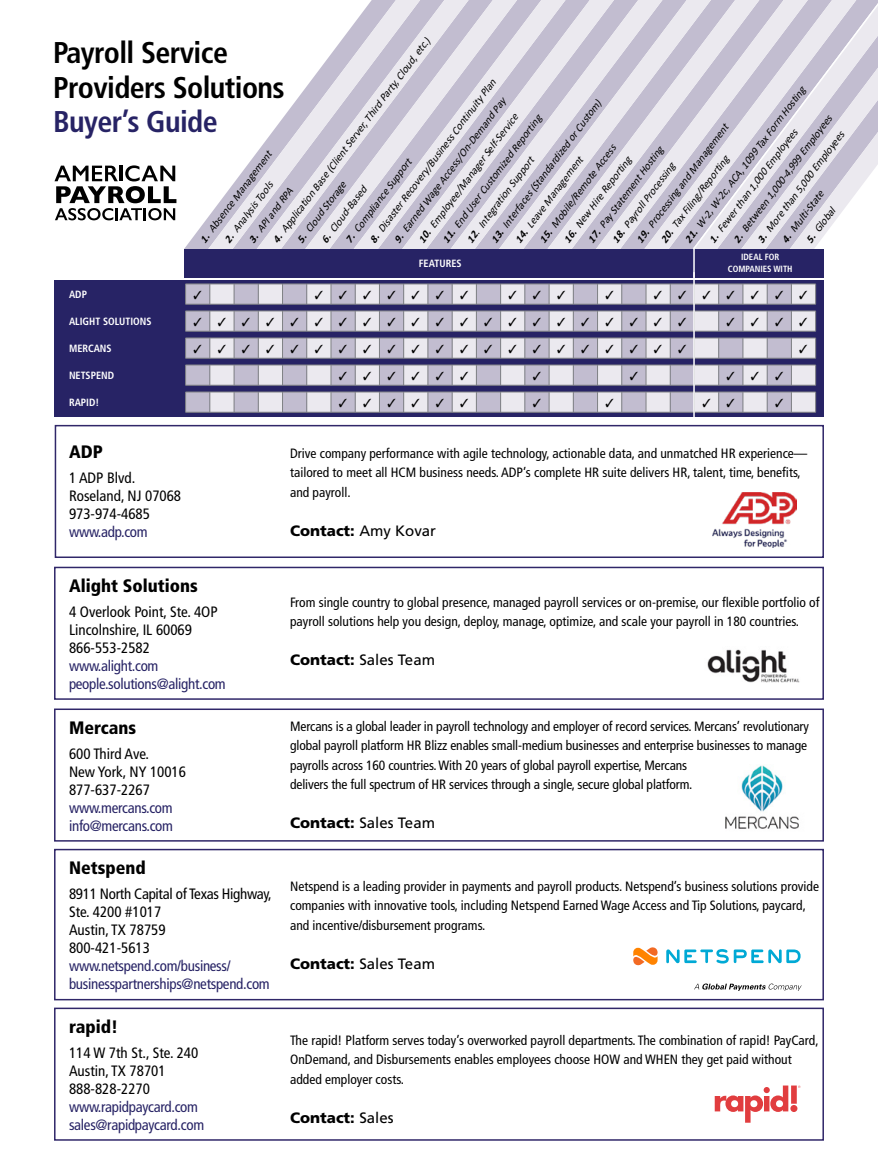
<style>
.page{position:relative;width:878px;height:1175px;background:#fff}
.page>*{position:absolute;margin:0;border:0;box-sizing:border-box;transform-origin:0 0}
.t1{font:700 condensed 30px/34.5px "Frutiger LT Std";letter-spacing:-.02em;color:#000}
.t2{font:700 condensed 30px "Frutiger LT Std";letter-spacing:-.02em;color:#272365}
.t3{font:900 condensed 18px "Frutiger LT Std";color:#000}
.t4{font:condensed 15px/18px "Frutiger LT Std";color:#000}
.t5{font:condensed 15px/18px "Frutiger LT Std";letter-spacing:-.02em;color:#272365}
.t6{font:15px "Frutiger LT Std";color:#000}
.t7{font:900 15px "Frutiger LT Std";color:#000}
.t8{font:condensed 13.5px/19.5px "Frutiger LT Std";color:#000}
.t9{font:italic 10.8px "Calibri";color:#000}
.t10{font:700 condensed 10.5px "Frutiger LT Std";color:#fff}
.t11{font:700 condensed 9px/12px "Frutiger LT Std";color:#fff;text-align:center}
.s1{font-weight:700}
.s2{font-weight:400}
.s3{font-weight:900}
</style>
<div class="page">
<div style="left:55px;top:425px;width:769px;height:133px;border:2px solid #302769"></div>
<div style="left:54px;top:566px;width:770px;height:134px;border:2px solid #302769"></div>
<div style="left:54px;top:708px;width:770px;height:133px;border:2px solid #302769"></div>
<div style="left:54px;top:848px;width:770px;height:152px;border:2px solid #302769"></div>
<div style="left:55px;top:280px;width:769px;height:136px;background:#272365"></div>
<svg style="left:208px;top:0;width:483px;height:249px;background:#dcd9e4"></svg>
<div style="left:184px;top:249px;width:640px;height:28px;background:#272365"></div>
<svg style="left:693px;top:251px;width:1px;height:21px"></svg>
<img style="left:712px;top:492px;width:84px;height:55px">
<svg style="left:54px;top:165px;width:122px;height:55px"></svg>
<div style="left:54px;top:1007px;width:770px;height:133px;border:2px solid #302769"></div>
<img style="left:707px;top:649px;width:93px;height:34px">
<svg style="left:633px;top:947px;width:24px;height:19px"></svg>
<svg style="left:666px;top:949px;width:134px;height:14px"></svg>
<svg style="left:694px;top:983px;width:107px;height:8px"></svg>
<svg style="left:714px;top:1085px;width:86px;height:37px"></svg>
<img style="left:725px;top:765px;width:74px;height:64px">
<hr style="left:693px;top:272px;width:1px;height:147px;background:#fff">
<svg style="left:691px;top:0;width:187px;height:251px;background:#d8d5e1"></svg>
<svg style="left:185px;top:284px;width:631px;height:21px;background:#cbc8d4"></svg>
<svg style="left:185px;top:311px;width:631px;height:21px;background:#cbc8d4"></svg>
<svg style="left:185px;top:338px;width:631px;height:21px;background:#cbc8d4"></svg>
<svg style="left:185px;top:365px;width:631px;height:21px;background:#cbc8d4"></svg>
<svg style="left:185px;top:392px;width:631px;height:21px;background:#cbc8d4"></svg>
<p class="t9" style="left:269px;top:237px;width:255px;rotate:-53deg"><span class="s1">4.</span> Application Base (Client Server, Third Party, Cloud, etc.)</p>
<h1 class="t1" style="left:53px;top:35px;width:233px">Payroll Service<br>Providers Solutions</h1>
<h1 class="t2" style="left:53px;top:104px;width:166px">Buyer’s Guide</h1>
<p class="t9" style="left:366px;top:237px;width:204px;rotate:-53deg"><span class="s1">8.</span> Disaster Recovery/Business Continuity Plan</p>
<p class="t9" style="left:681px;top:237px;width:194px;rotate:-53deg"><span class="s1">21.</span> W-2, W-2c, ACA, 1099 Tax Form Hosting</p>
<p class="t9" style="left:390px;top:237px;width:179px;rotate:-53deg"><span class="s1">9.</span> Earned Wage Access/On-Demand Pay</p>
<p class="t9" style="left:487px;top:237px;width:177px;rotate:-53deg"><span class="s1">13.</span> Interfaces (Standardized or Custom)</p>
<p class="t9" style="left:414px;top:237px;width:160px;rotate:-53deg"><span class="s1">10.</span> Employee/Manager Self-Service</p>
<p class="t9" style="left:438px;top:237px;width:158px;rotate:-53deg"><span class="s1">11.</span> End User Customized Reporting</p>
<p class="t9" style="left:729px;top:237px;width:158px;rotate:-53deg"><span class="s1">2.</span> Between 1,000-4,999 Employees</p>
<p class="t9" style="left:632px;top:237px;width:147px;rotate:-53deg"><span class="s1">19.</span> Processing and Management</p>
<p class="t9" style="left:705px;top:237px;width:141px;rotate:-53deg"><span class="s1">1.</span> Fewer than 1,000 Employees</p>
<p class="t9" style="left:753px;top:237px;width:138px;rotate:-53deg"><span class="s1">3.</span> More than 5,000 Employees</p>
<p class="t9" style="left:535px;top:237px;width:121px;rotate:-53deg"><span class="s1">15.</span> Mobile/Remote Access</p>
<p class="t9" style="left:584px;top:237px;width:119px;rotate:-53deg"><span class="s1">17.</span> Pay Statement Hosting</p>
<p class="t9" style="left:196px;top:237px;width:113px;rotate:-53deg"><span class="s1">1.</span> Absence Management</p>
<p class="t9" style="left:511px;top:237px;width:107px;rotate:-53deg"><span class="s1">14.</span> Leave Management</p>
<p class="t9" style="left:656px;top:237px;width:108px;rotate:-53deg"><span class="s1">20.</span> Tax Filing/Reporting</p>
<p class="t9" style="left:463px;top:237px;width:106px;rotate:-53deg"><span class="s1">12</span>. Integration Support</p>
<p class="t9" style="left:560px;top:237px;width:106px;rotate:-53deg"><span class="s1">16.</span> New Hire Reporting</p>
<p class="t9" style="left:342px;top:237px;width:104px;rotate:-53deg"><span class="s1">7.</span> Compliance Support</p>
<p class="t9" style="left:608px;top:237px;width:99px;rotate:-53deg"><span class="s1">18.</span> Payroll Processing</p>
<p class="t9" style="left:293px;top:237px;width:76px;rotate:-53deg"><span class="s1">5.</span> Cloud Storage</p>
<p class="t9" style="left:221px;top:237px;width:75px;rotate:-53deg"><span class="s1">2.</span> Analysis Tools</p>
<p class="t9" style="left:317px;top:237px;width:70px;rotate:-53deg"><span class="s1">6.</span> Cloud-Based</p>
<p class="t9" style="left:245px;top:237px;width:68px;rotate:-53deg"><span class="s1">3.</span> API and RPA</p>
<p class="t9" style="left:778px;top:237px;width:64px;rotate:-53deg"><span class="s1">4.</span> Multi-State</p>
<p class="t9" style="left:802px;top:237px;width:43px;rotate:-53deg"><span class="s1">5.</span> Global</p>
<p class="t10" style="left:69px;top:288px;width:19px">ADP</p>
<p class="t10" style="left:69px;top:315px;width:84px">ALIGHT SOLUTIONS</p>
<p class="t10" style="left:69px;top:342px;width:44px">MERCANS</p>
<p class="t10" style="left:69px;top:369px;width:47px">NETSPEND</p>
<p class="t10" style="left:69px;top:396px;width:32px">RAPID!</p>
<h2 class="t3" style="left:69px;top:441px;width:35px">ADP</h2>
<p class="t4" style="left:69px;top:468px;width:114px">1 ADP Blvd.<br>Roseland, NJ 07068<br>973-974-4685</p>
<p class="t5" style="left:69px;top:522px;width:80px">www.adp.com</p>
<h2 class="t3" style="left:69px;top:575px;width:130px">Alight Solutions</h2>
<p class="t4" style="left:69px;top:603px;width:150px">4 Overlook Point, Ste. 4OP<br>Lincolnshire, IL 60069<br>866-553-2582</p>
<p class="t5" style="left:69px;top:657px;width:158px">www.alight.com people.solutions@alight.com</p>
<h2 class="t3" style="left:69px;top:717px;width:69px">Mercans</h2>
<p class="t4" style="left:69px;top:744px;width:118px">600 Third Ave.<br>New York, NY 10016<br>877-637-2267</p>
<p class="t5" style="left:69px;top:798px;width:105px">www.mercans.com info@mercans.com</p>
<h2 class="t3" style="left:69px;top:857px;width:78px">Netspend</h2>
<p class="t4" style="left:69px;top:885px;width:204px">8911 North Capital of Texas Highway,<br>Ste. 4200 #1017<br>Austin, TX 78759<br>800-421-5613</p>
<p class="t5" style="left:69px;top:957px;width:202px">www.netspend.com/business/ businesspartnerships@netspend.com</p>
<h2 class="t3" style="left:69px;top:1016px;width:50px">rapid!</h2>
<p class="t4" style="left:69px;top:1043px;width:131px">114 W 7th St., Ste. 240<br>Austin, TX 78701<br>888-828-2270</p>
<p class="t5" style="left:69px;top:1097px;width:137px">www.rapidpaycard.com sales@rapidpaycard.com</p>
<p class="t10" style="left:419px;top:257px;width:44px">FEATURES</p>
<p class="t11" style="left:727px;top:251px;width:66px">IDEAL FOR<br>COMPANIES WITH</p>
<p class="t8" style="left:290px;top:443px;width:519px">Drive company performance with agile technology, actionable data, and unmatched HR experience— tailored to meet all HCM business needs. ADP’s complete HR suite delivers HR, talent, time, benefits, and payroll.</p>
<p class="t7" style="left:290px;top:521px;width:147px">Contact: <span class="s2">Amy Kovar</span></p>
<p class="t8" style="left:290px;top:592px;width:531px">From single country to global presence, managed payroll services or on-premise, our flexible portfolio of payroll solutions help you design, deploy, manage, optimize, and scale your payroll in 180 countries.</p>
<p class="t6" style="left:290px;top:651px;width:146px"><span class="s3">Contact:</span> Sales Team</p>
<p class="t8" style="left:290px;top:716px;width:520px">Mercans is a global leader in payroll technology and employer of record services. Mercans’ revolutionary global payroll platform HR Blizz enables small-medium businesses and enterprise businesses to manage payrolls across 160 countries. With 20 years of global payroll expertise, Mercans<br>delivers the full spectrum of HR services through a single, secure global platform.</p>
<p class="t6" style="left:290px;top:814px;width:146px"><span class="s3">Contact:</span> Sales Team</p>
<p class="t8" style="left:290px;top:876px;width:530px">Netspend is a leading provider in payments and payroll products. Netspend’s business solutions provide companies with innovative tools, including Netspend Earned Wage Access and Tip Solutions, paycard, and incentive/disbursement programs.</p>
<p class="t6" style="left:290px;top:954px;width:146px"><span class="s3">Contact:</span> Sales Team</p>
<p class="t8" style="left:290px;top:1030px;width:530px">The rapid! Platform serves today’s overworked payroll departments. The combination of rapid! PayCard,<br>OnDemand, and Disbursements enables employees choose HOW and WHEN they get paid without added employer costs.</p>
<p class="t7" style="left:290px;top:1108px;width:105px">Contact: <span class="s2">Sales</span></p>
</div>
